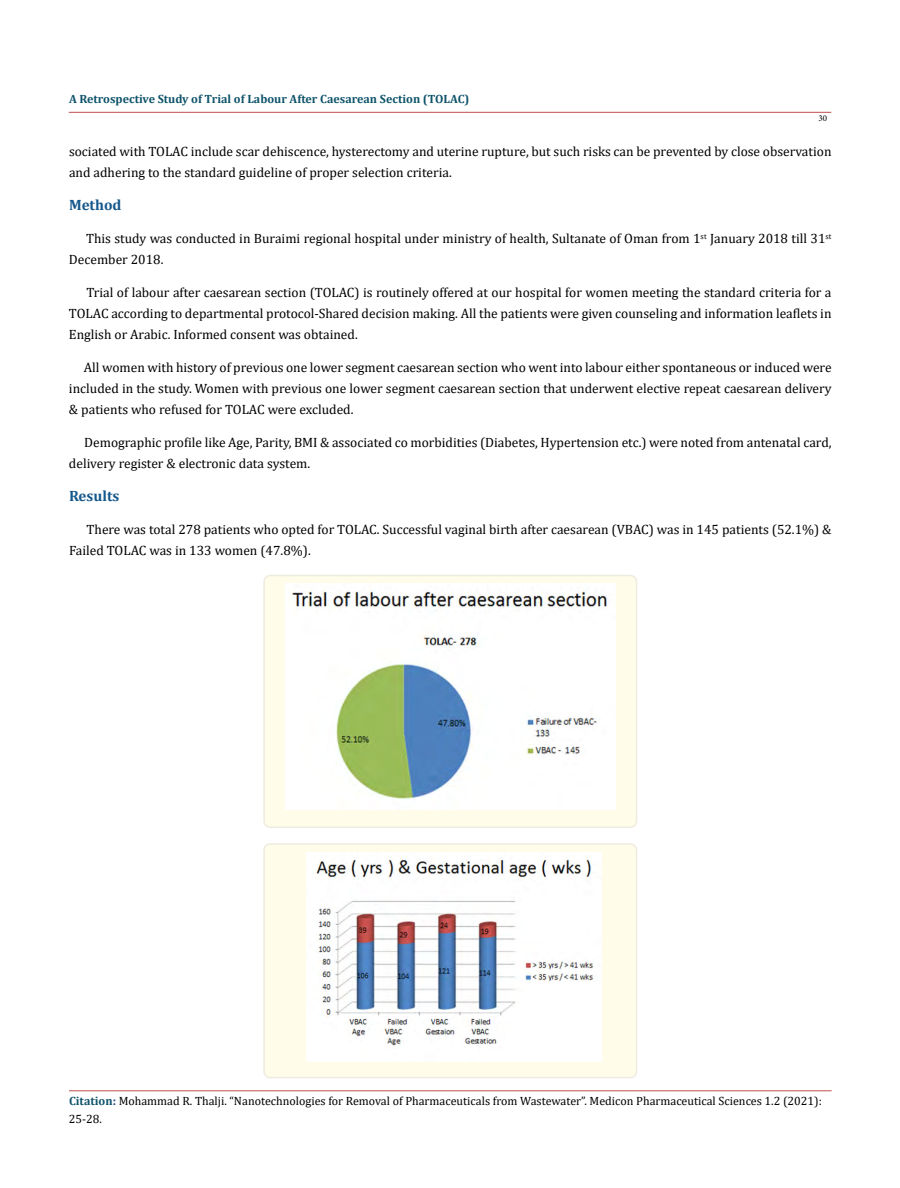
<style>
.page{position:relative;width:900px;height:1188px;background:#fff}
.page>*{position:absolute;margin:0;border:0;box-sizing:border-box;transform-origin:0 0}
.t1{font:700 15px "Cambria";color:#15588c}
.t2{font:13.5px/21px "Cambria";color:#000}
.t3{font:12px/18px "Cambria";color:#000}
.t4{font:700 12px "Cambria";color:#0e536a}
.t5{font:9px "Minion Pro";color:#000}
.s1{font-weight:700;color:#0e536a}
.s2{font-weight:700;color:#173e88}
</style>
<div class="page">
<hr style="left:69px;top:1091px;width:763px;height:1px;background:#c0504d">
<hr style="left:69px;top:112px;width:762px;height:1px;background:#c0504d">
<div style="left:264px;top:576px;width:373px;height:251px;background:#fffde9;border-radius:6px"></div>
<div style="left:263px;top:575px;width:374px;height:253px;border:2px solid #eeece1;border-radius:6px"></div>
<img style="left:286px;top:584px;width:329px;height:226px">
<div style="left:264px;top:844px;width:373px;height:234px;background:#fffde9;border-radius:6px"></div>
<div style="left:263px;top:843px;width:374px;height:235px;border:2px solid #eeece1;border-radius:6px"></div>
<img style="left:307px;top:853px;width:295px;height:208px">
<p class="t4" style="left:69px;top:90px;width:402px">A Retrospective Study of Trial of Labour After Caesarean Section (TOLAC)</p>
<p class="t5" style="left:818px;top:112px;width:10px">30</p>
<p class="t2" style="left:69px;top:141px;width:764px">sociated with TOLAC include scar dehiscence, hysterectomy and uterine rupture, but such risks can be prevented by close observation and adhering to the standard guideline of proper selection criteria.</p>
<p class="t1" style="left:69px;top:194px;width:54px">Method</p>
<p class="t2" style="left:69px;top:228px;width:764px;text-indent:17px">This study was conducted in Buraimi regional hospital under ministry of health, Sultanate of Oman from 1<sup>st</sup> January 2018 till 31<sup>st<br></sup>December 2018.</p>
<p class="t2" style="left:69px;top:282px;width:764px;text-align:justify;text-indent:17px">Trial of labour after caesarean section (TOLAC) is routinely offered at our hospital for women meeting the standard criteria for a TOLAC according to departmental protocol-Shared decision making. All the patients were given counseling and information leaflets in English or Arabic. Informed consent was obtained.</p>
<p class="t2" style="left:69px;top:357px;width:764px;text-align:justify;text-indent:15px">All women with history of previous one lower segment caesarean section who went into labour either spontaneous or induced were included in the study. Women with previous one lower segment caesarean section that underwent elective repeat caesarean delivery &amp; patients who refused for TOLAC were excluded.</p>
<p class="t2" style="left:69px;top:432px;width:764px;text-indent:15px">Demographic profile like Age, Parity, BMI &amp; associated co morbidities (Diabetes, Hypertension etc.) were noted from antenatal card, delivery register &amp; electronic data system.</p>
<p class="t1" style="left:69px;top:485px;width:52px">Results</p>
<p class="t2" style="left:69px;top:519px;width:764px;text-indent:18px">There was total 278 patients who opted for TOLAC. Successful vaginal birth after caesarean (VBAC) was in 145 patients (52.1%) &amp;<br>Failed TOLAC was in 133 women (47.8%).</p>
<p class="t3" style="left:69px;top:1092px;width:754px"><span class="s1">Citation</span><span class="s2">:</span> Mohammad R. Thalji. “Nanotechnologies for Removal of Pharmaceuticals from Wastewater”. Medicon Pharmaceutical Sciences 1.2 (2021):<br>25-28.</p>
</div>
